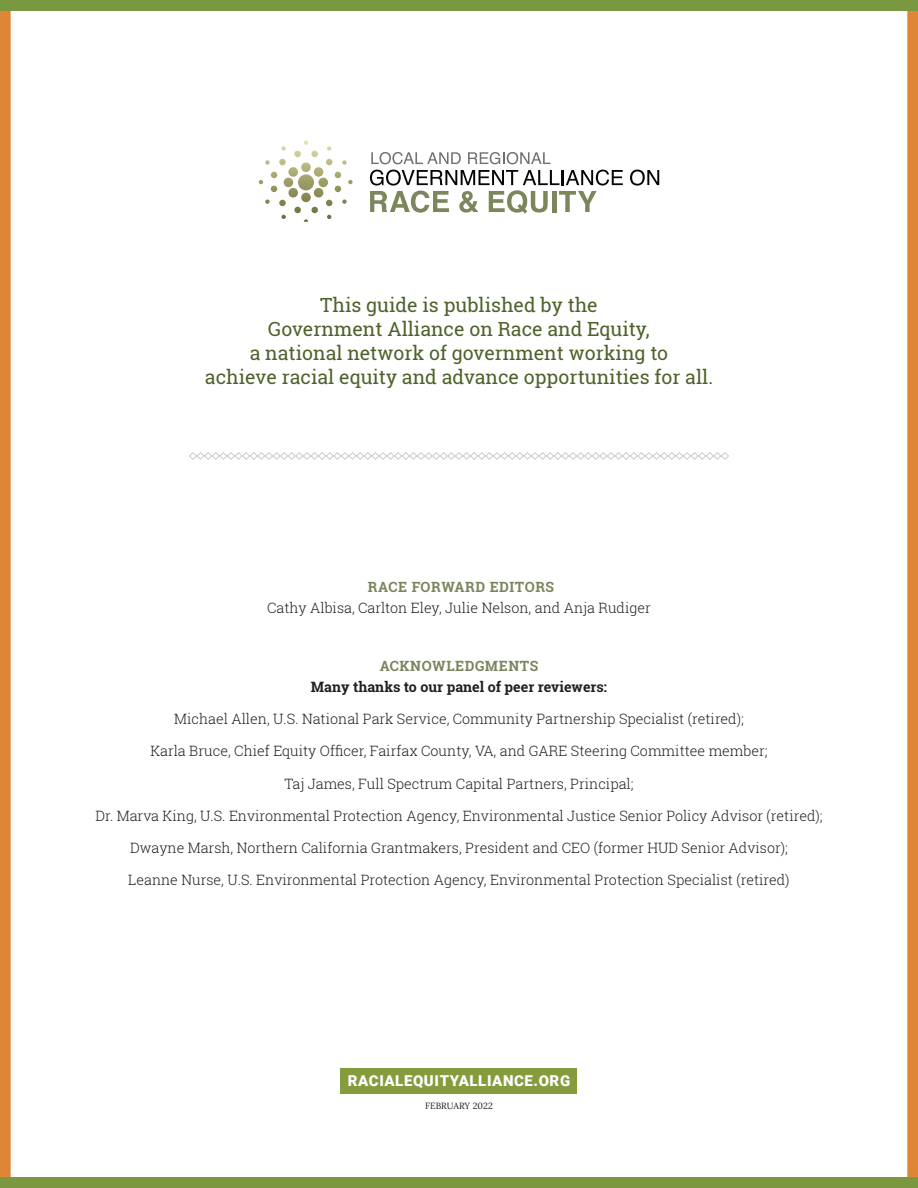
<style>
.page{position:relative;width:918px;height:1188px;background:#fff}
.page>*{position:absolute;margin:0;border:0;box-sizing:border-box;transform-origin:0 0}
.SUB-HEADING_-_MetroR{font:19.5px/24px "Roboto Slab";color:#4e622b;text-align:center}
.t1{font:900 15px "Roboto";letter-spacing:.04em;color:#fff}
.Inside_Cover_Subhead{font:300 14.25px "Roboto Slab";color:#231f20}
.Inside_Cover_Text{font:300 14.25px "Roboto Slab";color:#231f20}
.Inside_Cover_Subhead-2{font:700 14.25px "Roboto Slab";color:#231f20}
.Inside_Cover_Text-2{font:700 14.1px "Roboto Slab";letter-spacing:.04em;color:#7a855d}
.Inside_Cover_Subhead-3{font:700 14.1px "Roboto Slab";letter-spacing:.04em;color:#7a855d}
.Last_Bullet_with_Mor{font:9px "Lora";color:#231f20}
</style>
<div class="page">
<svg style="left:0;top:11px;width:11px;height:1166px;background:#df883c"></svg>
<svg style="left:907px;top:11px;width:11px;height:1166px;background:#df883c"></svg>
<div style="left:0;top:0;width:918px;height:11px;background:#7a983f"></div>
<div style="left:0;top:1177px;width:918px;height:11px;background:#7a983f"></div>
<svg style="left:371px;top:152px;width:90px;height:12px"></svg>
<svg style="left:468px;top:152px;width:83px;height:12px"></svg>
<svg style="left:630px;top:170px;width:29px;height:16px"></svg>
<svg style="left:370px;top:170px;width:253px;height:44px"></svg>
<svg style="left:259px;top:140px;width:94px;height:82px"></svg>
<div style="left:341px;top:1068px;width:236px;height:26px;background:#859c3d"></div>
<svg style="left:189px;top:452px;width:540px;height:8px"></svg>
<p class="SUB-HEADING_-_MetroR" style="left:205px;top:293px;width:510px">This guide is published by the<br>Government Alliance on Race and Equity,<br>a national network of government working to<br>achieve racial equity and advance opportunities for all.</p>
<p class="Inside_Cover_Text-2" style="left:368px;top:577px;width:188px">RACE FORWARD EDITORS</p>
<p class="Inside_Cover_Text" style="left:267px;top:598px;width:385px">Cathy Albisa, Carlton Eley, Julie Nelson, and Anja Rudiger</p>
<p class="Inside_Cover_Subhead-3" style="left:380px;top:656px;width:160px">ACKNOWLEDGMENTS</p>
<p class="Inside_Cover_Subhead-2" style="left:311px;top:677px;width:298px">Many thanks to our panel of peer reviewers:</p>
<p class="Inside_Cover_Subhead" style="left:174px;top:709px;width:571px">Michael Allen, U.S. National Park Service, Community Partnership Specialist (retired);</p>
<p class="Inside_Cover_Subhead" style="left:150px;top:741px;width:619px">Karla Bruce, Chief Equity Officer, Fairfax County, VA, and GARE Steering Committee member;</p>
<p class="Inside_Cover_Subhead" style="left:284px;top:774px;width:351px">Taj James, Full Spectrum Capital Partners, Principal;</p>
<p class="Inside_Cover_Subhead" style="left:95px;top:806px;width:729px">Dr. Marva King, U.S. Environmental Protection Agency, Environmental Justice Senior Policy Advisor (retired);</p>
<p class="Inside_Cover_Subhead" style="left:130px;top:838px;width:659px">Dwayne Marsh, Northern California Grantmakers, President and CEO (former HUD Senior Advisor);</p>
<p class="Inside_Cover_Subhead" style="left:128px;top:870px;width:663px">Leanne Nurse, U.S. Environmental Protection Agency, Environmental Protection Specialist (retired)</p>
<p class="t1" style="left:348px;top:1070px;width:224px">RACIALEQUITYALLIANCE.ORG</p>
<p class="Last_Bullet_with_Mor" style="left:425px;top:1099px;width:69px">FEBRUARY 2022</p>
</div>
